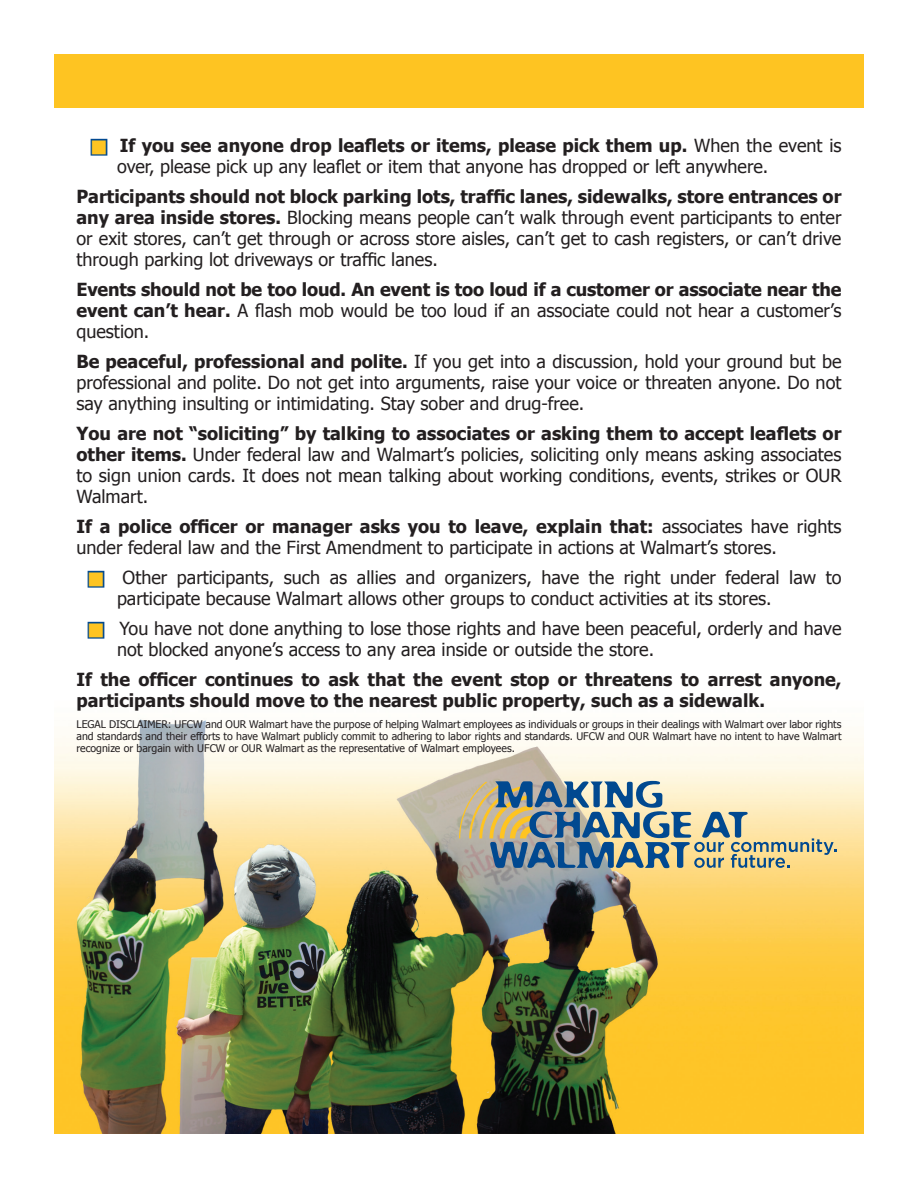
<style>
.page{position:relative;width:918px;height:1188px;background:#fff}
.page>*{position:absolute;margin:0;border:0;box-sizing:border-box;transform-origin:0 0}
.t1{font:18px/21px "Tahoma";color:#231f20}
.t2{font:700 18px/21px "Tahoma";color:#231f20;text-align:justify}
.t3{font:10.5px/12px "Tahoma";color:#231f20;text-align:justify}
.s1{color:#fec422}
.s2{font-weight:700}
.s3{font-weight:400}
</style>
<div class="page">
<img style="left:54px;top:621px;width:810px;height:513px">
<div style="left:91px;top:139px;width:16px;height:17px;border:3px solid #014990"></div>
<div style="left:88px;top:571px;width:16px;height:17px;border:3px solid #014990"></div>
<div style="left:88px;top:622px;width:16px;height:17px;border:3px solid #014990"></div>
<div style="left:54px;top:54px;width:810px;height:54px;background:#fec422"></div>
<svg style="left:459px;top:781px;width:378px;height:87px;background:#abb0a2"></svg>
<p class="t1" style="left:117px;top:134px;width:726px;text-indent:-26px"><span class="s1">■</span> <span class="s2">If you see anyone drop leaflets or items, please pick them up.</span> When the event is over, please pick up any leaflet or item that anyone has dropped or left anywhere.</p>
<p class="t1" style="left:76px;top:185px;width:766px;text-align:justify"><span class="s2">Participants should not block parking lots, traffic lanes, sidewalks, store entrances or any area inside stores.</span> Blocking means people can’t walk through event participants to enter or exit stores, can’t get through or across store aisles, can’t get to cash registers, or can’t drive through parking lot driveways or traffic lanes.</p>
<p class="t2" style="left:76px;top:278px;width:767px">Events should not be too loud. An event is too loud if a customer or associate near the event can’t hear. <span class="s3">A flash mob would be too loud if an associate could not hear a customer’s question.</span></p>
<p class="t1" style="left:76px;top:350px;width:767px;text-align:justify"><span class="s2">Be peaceful, professional and polite.</span> If you get into a discussion, hold your ground but be professional and polite. Do not get into arguments, raise your voice or threaten anyone. Do not say anything insulting or intimidating. Stay sober and drug-free.</p>
<p class="t1" style="left:76px;top:422px;width:767px;text-align:justify"><span class="s2">You are not “soliciting” by talking to associates or asking them to accept leaflets or other items.</span> Under federal law and Walmart’s policies, soliciting only means asking associates to sign union cards. It does not mean talking about working conditions, events, strikes or OUR Walmart.</p>
<p class="t1" style="left:76px;top:515px;width:767px"><span class="s2">If a police officer or manager asks you to leave, explain that:</span> associates have rights under federal law and the First Amendment to participate in actions at Walmart’s stores.</p>
<p class="t1" style="left:117px;top:566px;width:726px;text-indent:-28px"><span class="s1">■</span> Other participants, such as allies and organizers, have the right under federal law to participate because Walmart allows other groups to conduct activities at its stores.</p>
<p class="t1" style="left:117px;top:617px;width:726px;text-indent:-28px"><span class="s1">■</span> You have not done anything to lose those rights and have been peaceful, orderly and have not blocked anyone’s access to any area inside or outside the store.</p>
<p class="t2" style="left:76px;top:668px;width:767px">If the officer continues to ask that the event stop or threatens to arrest anyone, participants should move to the nearest public property, such as a sidewalk.</p>
<p class="t3" style="left:76px;top:717px;width:767px">LEGAL DISCLAIMER: UFCW and OUR Walmart have the purpose of helping Walmart employees as individuals or groups in their dealings with Walmart over labor rights and standards and their efforts to have Walmart publicly commit to adhering to labor rights and standards. UFCW and OUR Walmart have no intent to have Walmart recognize or bargain with UFCW or OUR Walmart as the representative of Walmart employees.</p>
</div>
